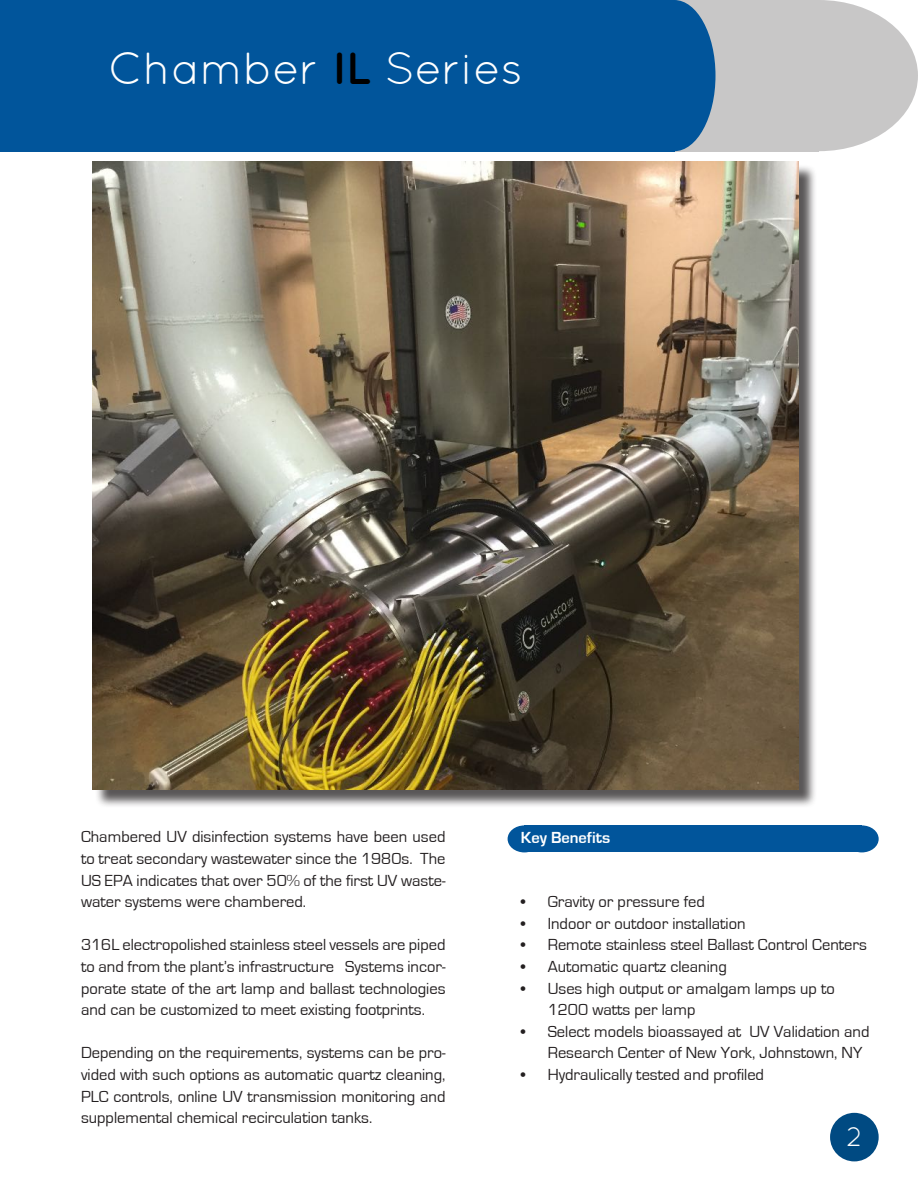
<style>
.page{position:relative;width:918px;height:1188px;background:#fff}
.page>*{position:absolute;margin:0;border:0;box-sizing:border-box;transform-origin:0 0}
.t1{font:45px "Quicksand";color:#fff}
.t2{font:27px "Quicksand";color:#fff}
.t3{font:16.5px/21.6px "Eurostile";color:#231f20;text-align:justify}
.t4{font:700 16.5px "Eurostile";color:#fff}
.s1{font-weight:700;color:#000}
</style>
<div class="page">
<div style="left:830px;top:1113px;width:49px;height:48px;background:#004a82;border-radius:50%"></div>
<div style="left:0;top:0;width:819px;height:151px;background:#c8c7c7"></div>
<div style="left:720px;top:0;width:198px;height:151px;background:#c8c7c7;border-radius:50%"></div>
<div style="left:0;top:0;width:674px;height:151px;background:#01559b"></div>
<div style="left:633px;top:0;width:83px;height:151px;background:#01559b;border-radius:50%"></div>
<div style="left:524px;top:825px;width:338px;height:27px;background:#01559b"></div>
<div style="left:845px;top:825px;width:34px;height:27px;background:#01559b;border-radius:50%"></div>
<div style="left:508px;top:825px;width:33px;height:27px;background:#01559b;border-radius:50%"></div>
<div style="left:95px;top:164px;width:722px;height:644px;background:#231f20;opacity:.75"></div>
<img style="left:93px;top:162px;width:705px;height:628px">
<h1 class="t1" style="left:108px;top:43px;width:417px">Chamber <span class="s1">IL</span> Series</h1>
<p class="t3" style="left:81px;top:827px;width:366px">Chambered UV disinfection systems have been used to treat secondary wastewater since the 1980s. The US EPA indicates that over 50% of the first UV waste&shy;water systems were chambered.</p>
<p class="t3" style="left:81px;top:935px;width:366px">316L electropolished stainless steel vessels are piped to and from the plant’s infrastructure Systems incor&shy;porate state of the art lamp and ballast technologies and can be customized to meet existing footprints.</p>
<p class="t3" style="left:81px;top:1043px;width:366px">Depending on the requirements, systems can be pro&shy;vided with such options as automatic quartz cleaning, PLC controls, online UV transmission monitoring and supplemental chemical recirculation tanks.</p>
<p class="t4" style="left:521px;top:828px;width:91px">Key Benefits</p>
<p class="t3" style="left:521px;top:891px;width:186px">• Gravity or pressure fed</p>
<p class="t3" style="left:521px;top:913px;width:226px">• Indoor or outdoor installation</p>
<p class="t3" style="left:521px;top:935px;width:348px">• Remote stainless steel Ballast Control Centers</p>
<p class="t3" style="left:521px;top:956px;width:208px">• Automatic quartz cleaning</p>
<p class="t3" style="left:548px;top:978px;width:289px;text-indent:-27px">• Uses high output or amalgam lamps up to<br>1200 watts per lamp</p>
<p class="t3" style="left:548px;top:1021px;width:323px;text-indent:-27px">• Select models bioassayed at UV Validation and<br>Research Center of New York, Johnstown, NY</p>
<p class="t3" style="left:521px;top:1064px;width:245px">• Hydraulically tested and profiled</p>
<h2 class="t2" style="left:846px;top:1121px;width:17px">2</h2>
</div>
